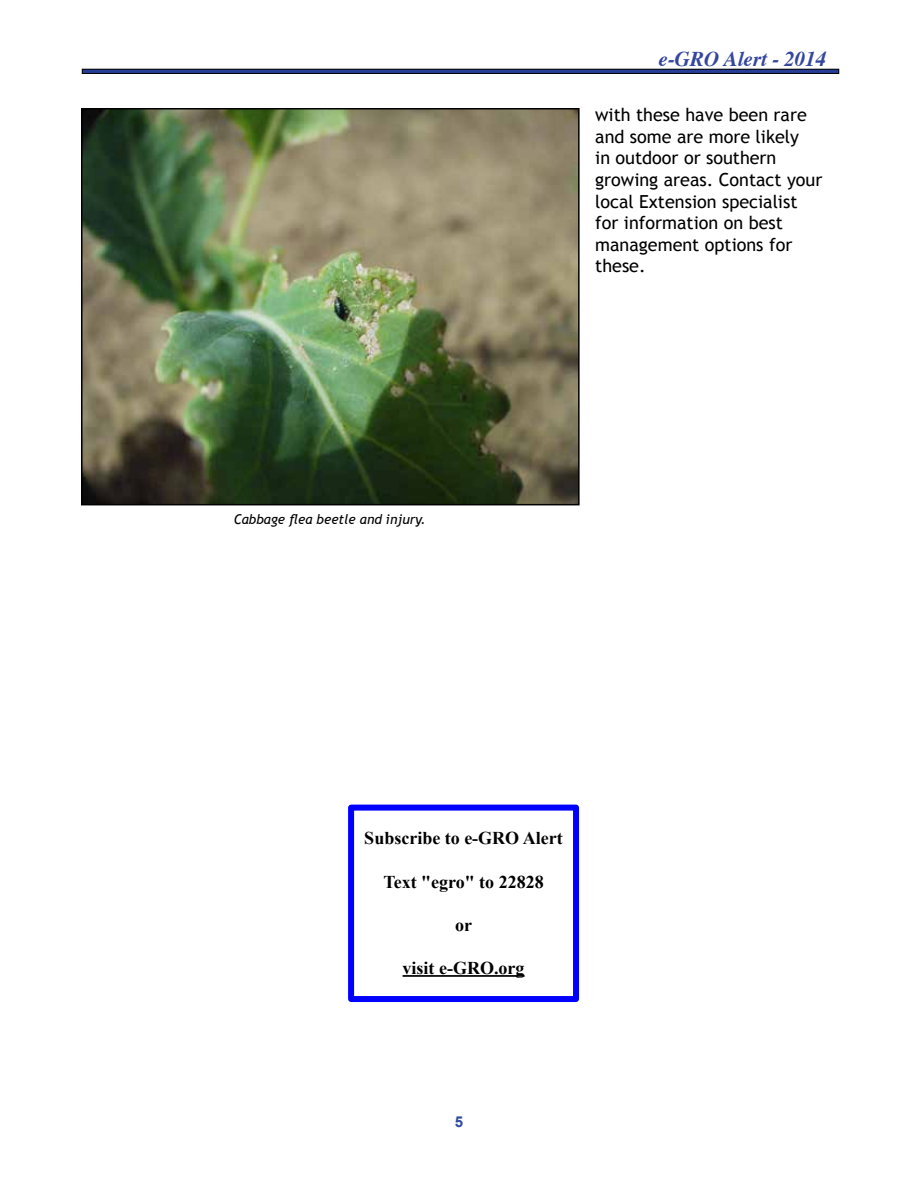
<style>
.page{position:relative;width:918px;height:1188px;background:#fff}
.page>*{position:absolute;margin:0;border:0;box-sizing:border-box;transform-origin:0 0}
.t1{font:italic 700 21px "Times";color:#34469d}
.t2{font:18px/21.6px "Trebuchet MS";color:#000}
.t3{font:700 18px "Times New Roman";color:#000}
.t4{font:700 15px "Arial";color:#2e499e}
.t5{font:italic 13.5px "Trebuchet MS";color:#000}
</style>
<div class="page">
<hr style="left:82px;top:69px;width:757px;height:4px;background:#253d96">
<div style="left:82px;top:69px;width:757px;height:5px;border:1px solid #000"></div>
<hr style="left:403px;top:975px;width:122px;height:2px;background:#000">
<div style="left:348px;top:805px;width:231px;height:197px;border:6px solid #00f"></div>
<img style="left:84px;top:111px;width:493px;height:391px">
<div style="left:81px;top:108px;width:499px;height:397px;border:2px solid #000"></div>
<p class="t5" style="left:234px;top:511px;width:193px">Cabbage flea beetle and injury.</p>
<p class="t1" style="left:659px;top:39px;width:169px">e-GRO Alert - 2014</p>
<p class="t2" style="left:595px;top:104px;width:229px">with these have been rare and some are more likely<br>in outdoor or southern growing areas. Contact your local Extension specialist for information on best management options for these.</p>
<p class="t3" style="left:364px;top:826px;width:200px">Subscribe to e-GRO Alert</p>
<p class="t3" style="left:383px;top:869px;width:162px">Text "egro" to 22828</p>
<p class="t3" style="left:455px;top:912px;width:18px">or</p>
<p class="t3" style="left:403px;top:956px;width:123px">visit e-GRO.org</p>
<p class="t4" style="left:455px;top:1112px;width:10px">5</p>
</div>
